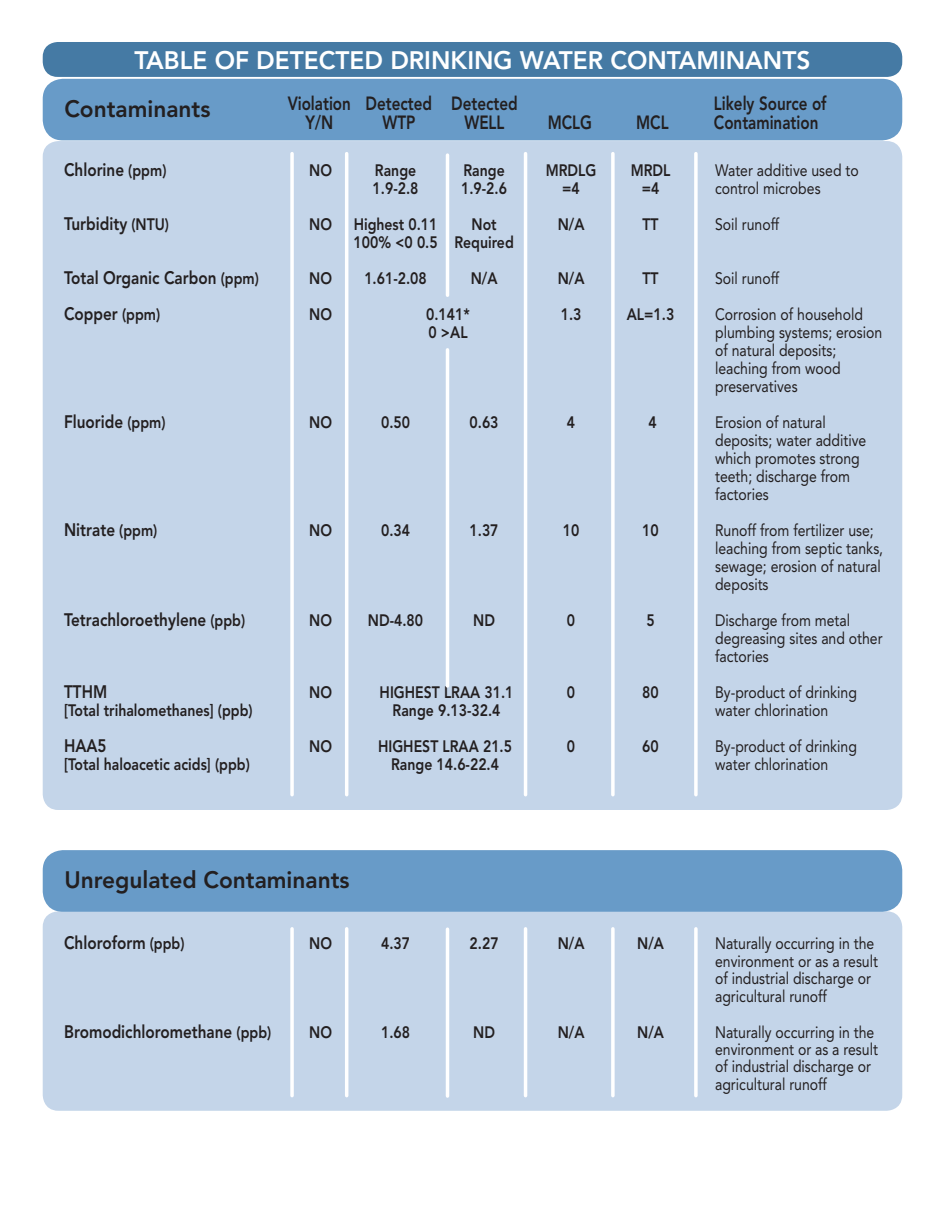
<style>
.page{position:relative;width:945px;height:1215px;background:#fff}
.page>*{position:absolute;margin:0;border:0;box-sizing:border-box;transform-origin:0 0}
.t1{font:800 25.2px "Avenir";color:#fff}
.t2{font:800 23.7px "Avenir";color:#231f20;scale:.96 1}
.t3{font:800 19.05px "Avenir";color:#231f20;scale:.8 1}
.t4{font:800 18px "Avenir";color:#231f20;scale:.85 1}
.t5{font:16.5px/18px "Avenir";color:#231f20;scale:.85 1}
.t6{font:800 16.5px "Avenir";color:#231f20;scale:.85 1}
.s1{font-size:16.5px}
</style>
<div class="page">
<div style="left:43px;top:141px;width:859px;height:669px;background:#c4d5e9;border-radius:16px"></div>
<div style="left:43px;top:911px;width:859px;height:200px;background:#c4d5e9;border-radius:16px"></div>
<hr style="left:446px;top:155px;width:3px;height:140px;background:#fff">
<hr style="left:345px;top:154px;width:3px;height:641px;background:#fff">
<hr style="left:524px;top:154px;width:3px;height:641px;background:#fff">
<svg style="left:611px;top:154px;width:4px;height:641px;background:#f7f9fb"></svg>
<svg style="left:694px;top:154px;width:4px;height:641px;background:#f7f9fc"></svg>
<svg style="left:290px;top:154px;width:4px;height:641px;background:#f7f9fc"></svg>
<hr style="left:446px;top:929px;width:3px;height:167px;background:#fff">
<hr style="left:345px;top:929px;width:3px;height:167px;background:#fff">
<hr style="left:524px;top:929px;width:3px;height:167px;background:#fff">
<svg style="left:611px;top:929px;width:4px;height:167px"></svg>
<svg style="left:694px;top:929px;width:4px;height:167px"></svg>
<svg style="left:290px;top:929px;width:4px;height:167px"></svg>
<div style="left:43px;top:79px;width:859px;height:61px;background:#689bc8;border-radius:20px"></div>
<div style="left:43px;top:850px;width:859px;height:62px;background:#689bc8;border-radius:20px"></div>
<hr style="left:446px;top:350px;width:3px;height:336px;background:#fff">
<div style="left:43px;top:42px;width:859px;height:35px;background:#457aa4;border-radius:15px"></div>
<h1 class="t1" style="left:134px;top:45px;width:678px">TABLE OF DETECTED DRINKING WATER CONTAMINANTS</h1>
<h2 class="t2" style="left:64px;top:95px;width:154px">Contaminants</h2>
<p class="t3" style="left:288px;top:92px;width:289px">Violation Detected Detected</p>
<p class="t3" style="left:714px;top:92px;width:142px">Likely Source of</p>
<p class="t3" style="left:306px;top:111px;width:36px">Y/N</p>
<p class="t3" style="left:382px;top:111px;width:43px">WTP</p>
<p class="t3" style="left:464px;top:111px;width:52px">WELL</p>
<p class="t3" style="left:548px;top:111px;width:57px">MCLG</p>
<p class="t3" style="left:636px;top:111px;width:42px">MCL</p>
<p class="t3" style="left:714px;top:111px;width:132px">Contamination</p>
<p class="t4" style="left:64px;top:159px;width:122px">Chlorine <span class="s1">(ppm)</span></p>
<p class="t6" style="left:309px;top:161px;width:28px">NO</p>
<p class="t6" style="left:375px;top:161px;width:50px">Range</p>
<p class="t6" style="left:463px;top:161px;width:50px">Range</p>
<p class="t6" style="left:546px;top:161px;width:61px">MRDLG</p>
<p class="t6" style="left:631px;top:161px;width:48px">MRDL</p>
<p class="t5" style="left:715px;top:162px;width:171px">Water additive used to</p>
<p class="t6" style="left:373px;top:179px;width:56px">1.9-2.8</p>
<p class="t6" style="left:461px;top:179px;width:56px">1.9-2.6</p>
<p class="t6" style="left:562px;top:179px;width:22px">=4</p>
<p class="t6" style="left:642px;top:179px;width:22px">=4</p>
<p class="t5" style="left:715px;top:180px;width:126px">control microbes</p>
<p class="t4" style="left:64px;top:213px;width:125px">Turbidity <span class="s1">(NTU)</span></p>
<p class="t6" style="left:309px;top:215px;width:28px">NO</p>
<p class="t6" style="left:354px;top:215px;width:100px">Highest 0.11</p>
<p class="t6" style="left:472px;top:215px;width:31px">Not</p>
<p class="t6" style="left:558px;top:215px;width:33px">N/A</p>
<p class="t6" style="left:643px;top:215px;width:20px">TT</p>
<p class="t5" style="left:715px;top:216px;width:77px">Soil runoff</p>
<p class="t6" style="left:353px;top:233px;width:190px">100% &lt;0 0.5 Required</p>
<p class="t4" style="left:64px;top:267px;width:231px">Total Organic Carbon <span class="s1">(ppm)</span></p>
<p class="t6" style="left:309px;top:269px;width:28px">NO</p>
<p class="t6" style="left:364px;top:269px;width:75px">1.61-2.08</p>
<p class="t6" style="left:471px;top:269px;width:33px">N/A</p>
<p class="t6" style="left:558px;top:269px;width:33px">N/A</p>
<p class="t6" style="left:643px;top:269px;width:20px">TT</p>
<p class="t5" style="left:715px;top:270px;width:77px">Soil runoff</p>
<p class="t4" style="left:64px;top:303px;width:115px">Copper <span class="s1">(ppm)</span></p>
<p class="t6" style="left:309px;top:305px;width:28px">NO</p>
<p class="t6" style="left:426px;top:305px;width:53px">0.141*</p>
<p class="t6" style="left:561px;top:305px;width:26px">1.3</p>
<p class="t6" style="left:627px;top:305px;width:57px">AL=1.3</p>
<p class="t5" style="left:715px;top:306px;width:176px">Corrosion of household</p>
<p class="t6" style="left:429px;top:323px;width:48px">0 &gt;AL</p>
<p class="t5" style="left:715px;top:324px;width:198px">plumbing systems; erosion of natural deposits; leaching from wood preservatives</p>
<p class="t4" style="left:64px;top:411px;width:121px">Fluoride <span class="s1">(ppm)</span></p>
<p class="t6" style="left:309px;top:413px;width:28px">NO</p>
<p class="t6" style="left:381px;top:413px;width:36px">0.50</p>
<p class="t6" style="left:470px;top:413px;width:36px">0.63</p>
<p class="t6" style="left:567px;top:413px;width:11px">4</p>
<p class="t6" style="left:649px;top:413px;width:11px">4</p>
<p class="t5" style="left:715px;top:414px;width:179px">Erosion of natural deposits; water additive which promotes strong teeth; discharge from factories</p>
<p class="t4" style="left:64px;top:519px;width:111px">Nitrate <span class="s1">(ppm)</span></p>
<p class="t6" style="left:309px;top:521px;width:28px">NO</p>
<p class="t6" style="left:381px;top:521px;width:36px">0.34</p>
<p class="t6" style="left:470px;top:521px;width:36px">1.37</p>
<p class="t6" style="left:563px;top:521px;width:21px">10</p>
<p class="t6" style="left:642px;top:521px;width:21px">10</p>
<p class="t5" style="left:715px;top:522px;width:199px">Runoff from fertilizer use; leaching from septic tanks, sewage; erosion of natural deposits</p>
<p class="t4" style="left:64px;top:609px;width:215px">Tetrachloroethylene <span class="s1">(ppb)</span></p>
<p class="t6" style="left:309px;top:611px;width:28px">NO</p>
<p class="t6" style="left:368px;top:611px;width:67px">ND-4.80</p>
<p class="t6" style="left:473px;top:611px;width:27px">ND</p>
<p class="t6" style="left:567px;top:611px;width:11px">0</p>
<p class="t6" style="left:646px;top:611px;width:11px">5</p>
<p class="t5" style="left:715px;top:612px;width:199px">Discharge from metal degreasing sites and other factories</p>
<p class="t4" style="left:64px;top:681px;width:52px">TTHM</p>
<p class="t6" style="left:309px;top:683px;width:28px">NO</p>
<p class="t6" style="left:380px;top:683px;width:159px">HIGHEST LRAA 31.1</p>
<p class="t6" style="left:567px;top:683px;width:11px">0</p>
<p class="t6" style="left:642px;top:683px;width:21px">80</p>
<p class="t5" style="left:715px;top:684px;width:168px">By-product of drinking</p>
<p class="t6" style="left:64px;top:701px;width:223px">[Total trihalomethanes] (ppb)</p>
<p class="t6" style="left:393px;top:701px;width:129px">Range 9.13-32.4</p>
<p class="t5" style="left:715px;top:702px;width:135px">water chlorination</p>
<p class="t4" style="left:64px;top:735px;width:51px">HAA5</p>
<p class="t6" style="left:309px;top:737px;width:28px">NO</p>
<p class="t6" style="left:378px;top:737px;width:159px">HIGHEST LRAA 21.5</p>
<p class="t6" style="left:567px;top:737px;width:11px">0</p>
<p class="t6" style="left:642px;top:737px;width:21px">60</p>
<p class="t5" style="left:715px;top:738px;width:168px">By-product of drinking</p>
<p class="t6" style="left:64px;top:755px;width:220px">[Total haloacetic acids] (ppb)</p>
<p class="t6" style="left:391px;top:755px;width:129px">Range 14.6-22.4</p>
<p class="t5" style="left:715px;top:756px;width:135px">water chlorination</p>
<h2 class="t2" style="left:64px;top:866px;width:299px">Unregulated Contaminants</h2>
<p class="t4" style="left:64px;top:933px;width:143px">Chloroform <span class="s1">(ppb)</span></p>
<p class="t6" style="left:309px;top:934px;width:28px">NO</p>
<p class="t6" style="left:381px;top:934px;width:36px">4.37</p>
<p class="t6" style="left:470px;top:934px;width:36px">2.27</p>
<p class="t6" style="left:558px;top:934px;width:33px">N/A</p>
<p class="t6" style="left:637px;top:934px;width:33px">N/A</p>
<p class="t5" style="left:715px;top:935px;width:193px;line-height:17.5px">Naturally occurring in the environment or as a result of industrial discharge or agricultural runoff</p>
<p class="t4" style="left:64px;top:1021px;width:245px">Bromodichloromethane <span class="s1">(ppb)</span></p>
<p class="t6" style="left:309px;top:1022px;width:28px">NO</p>
<p class="t6" style="left:381px;top:1022px;width:36px">1.68</p>
<p class="t6" style="left:473px;top:1022px;width:27px">ND</p>
<p class="t6" style="left:558px;top:1022px;width:33px">N/A</p>
<p class="t6" style="left:637px;top:1022px;width:33px">N/A</p>
<p class="t5" style="left:715px;top:1024px;width:193px;line-height:17.5px">Naturally occurring in the environment or as a result of industrial discharge or agricultural runoff</p>
</div>
